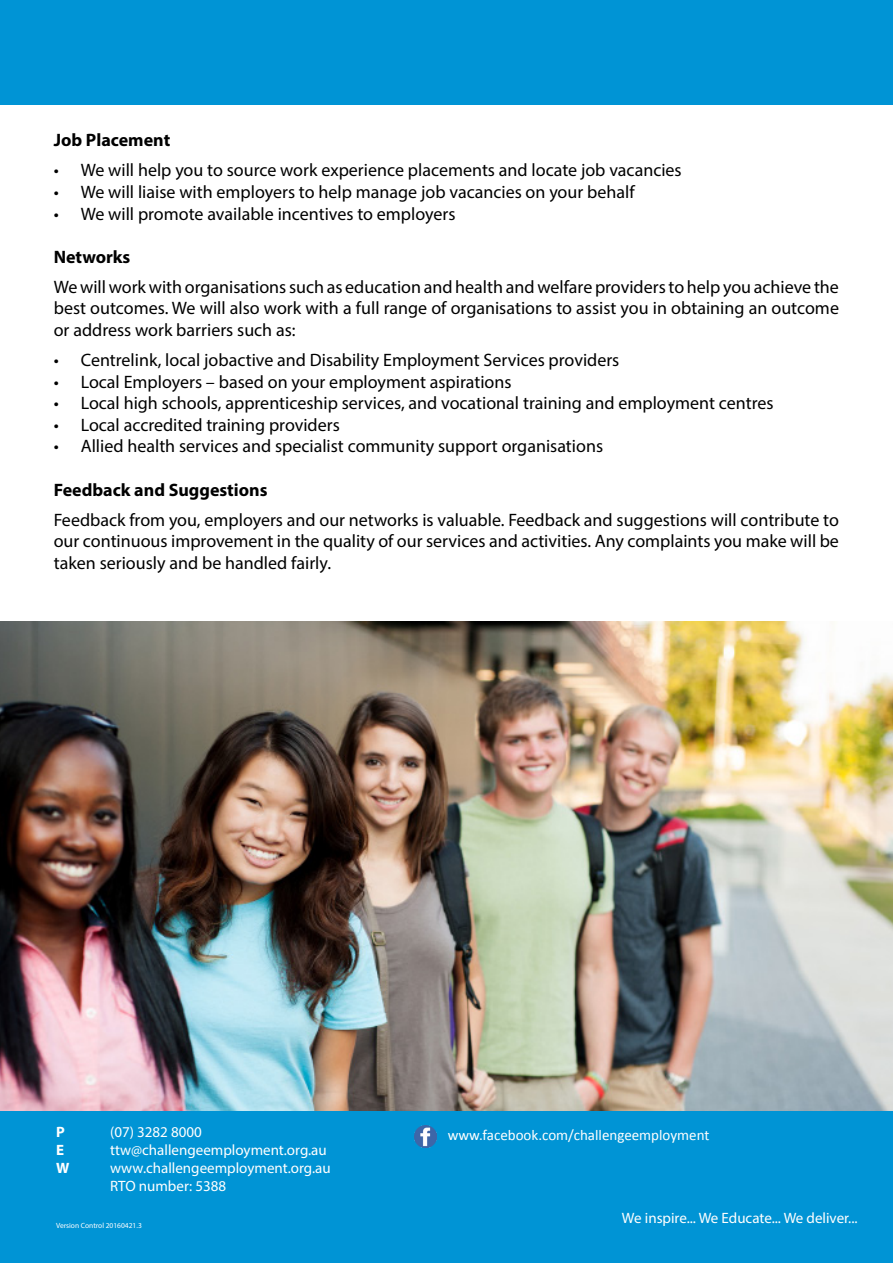
<style>
.page{position:relative;width:893px;height:1263px;background:#fff}
.page>*{position:absolute;margin:0;border:0;box-sizing:border-box;transform-origin:0 0}
.t1{font:18px/21.6px "Myriad Pro";color:#000;text-align:justify}
.t2{font:700 18px "Myriad Pro";color:#000}
.t3{font:15px/18px "Myriad Pro";color:#fff}
.t4{font:15px "Calibri";color:#fff}
.t5{font:700 15px "Myriad Pro";color:#fff}
.t6{font:7.5px "Myriad Pro";color:#fff}
</style>
<div class="page">
<div style="left:0;top:0;width:893px;height:105px;background:#0094d5"></div>
<img style="left:0;top:622px;width:893px;height:489px">
<div style="left:0;top:1111px;width:893px;height:152px;background:#0094d5"></div>
<img style="left:415px;top:1126px;width:22px;height:21px">
<p class="t2" style="left:54px;top:129px;width:118px">Job Placement</p>
<p class="t1" style="left:54px;top:159px;width:629px">• We will help you to source work experience placements and locate job vacancies</p>
<p class="t1" style="left:54px;top:181px;width:582px">• We will liaise with employers to help manage job vacancies on your behalf</p>
<p class="t1" style="left:54px;top:202px;width:403px">• We will promote available incentives to employers</p>
<p class="t2" style="left:54px;top:245px;width:78px">Networks</p>
<p class="t1" style="left:54px;top:276px;width:787px">We will work with organisations such as education and health and welfare providers to help you achieve the best outcomes. We will also work with a full range of organisations to assist you in obtaining an outcome or address work barriers such as:</p>
<p class="t1" style="left:54px;top:349px;width:567px">• Centrelink, local jobactive and Disability Employment Services providers</p>
<p class="t1" style="left:54px;top:370px;width:459px">• Local Employers – based on your employment aspirations</p>
<p class="t1" style="left:54px;top:392px;width:721px">• Local high schools, apprenticeship services, and vocational training and employment centres</p>
<p class="t1" style="left:54px;top:414px;width:288px">• Local accredited training providers</p>
<p class="t1" style="left:54px;top:435px;width:551px">• Allied health services and specialist community support organisations</p>
<p class="t2" style="left:54px;top:478px;width:215px">Feedback and Suggestions</p>
<p class="t1" style="left:54px;top:508px;width:787px">Feedback from you, employers and our networks is valuable. Feedback and suggestions will contribute to our continuous improvement in the quality of our services and activities. Any complaints you make will be taken seriously and be handled fairly.</p>
<p class="t5" style="left:56px;top:1122px;width:10px">P</p>
<p class="t3" style="left:110px;top:1123px;width:93px">(07) 3282 8000</p>
<p class="t5" style="left:56px;top:1140px;width:10px">E</p>
<p class="t3" style="left:110px;top:1141px;width:218px">ttw@challengeemployment.org.au</p>
<p class="t5" style="left:56px;top:1158px;width:15px">W</p>
<p class="t3" style="left:110px;top:1159px;width:222px">www.challengeemployment.org.au<br>RTO number: 5388</p>
<p class="t6" style="left:56px;top:1221px;width:87px">Version Control 20160421.3</p>
<p class="t4" style="left:448px;top:1124px;width:263px">www.facebook.com/challengeemployment</p>
<p class="t3" style="left:622px;top:1208px;width:237px">We inspire... We Educate... We deliver...</p>
</div>
